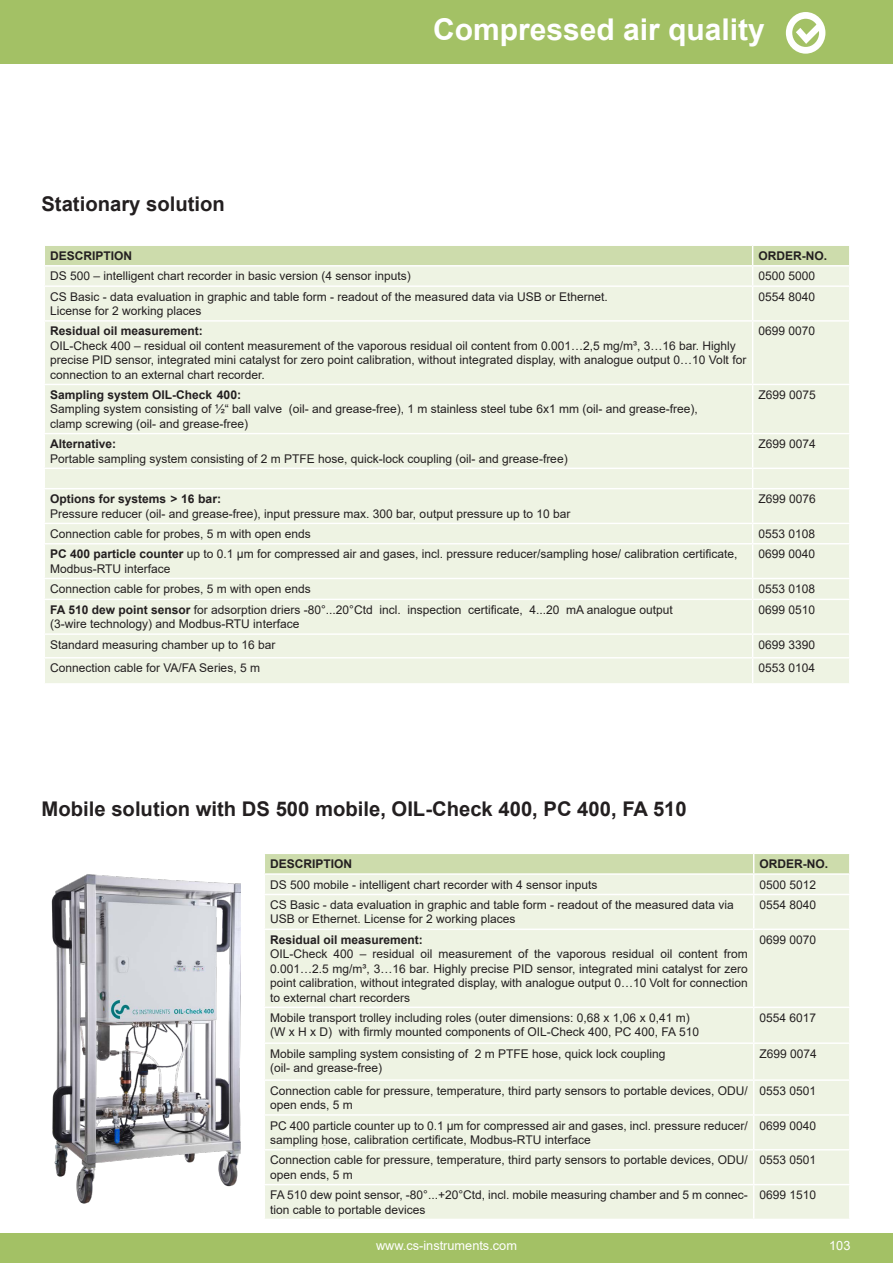
<style>
.page{position:relative;width:893px;height:1263px;background:#fff}
.page>*{position:absolute;margin:0;border:0;box-sizing:border-box;transform-origin:0 0}
.t1{font:700 30px "Arial";color:#fff}
.t2{font:700 20.25px "Arial";color:#231f20}
.t3{font:12.75px "Arial";color:#fff}
.t4{font:12px/14.4px "Arial";color:#231f20}
.t5{font:700 12px "Arial";color:#231f20}
.s1{font-weight:700}
</style>
<div class="page">
<div style="left:0;top:0;width:893px;height:64px;background:#a3c165"></div>
<div style="left:0;top:1233px;width:893px;height:30px;background:#a3c165"></div>
<div style="left:45px;top:287px;width:804px;height:396px;background:#eef3e3"></div>
<svg style="left:45px;top:245px;width:804px;height:40px"></svg>
<hr style="left:752px;top:385px;width:1px;height:48px;background:#fff">
<hr style="left:752px;top:434px;width:1px;height:34px;background:#fff">
<svg style="left:752px;top:469px;width:1px;height:19px"></svg>
<hr style="left:752px;top:489px;width:1px;height:34px;background:#fff">
<svg style="left:752px;top:524px;width:1px;height:19px"></svg>
<hr style="left:752px;top:544px;width:1px;height:34px;background:#fff">
<svg style="left:752px;top:579px;width:1px;height:20px"></svg>
<hr style="left:752px;top:600px;width:1px;height:33px;background:#fff">
<svg style="left:752px;top:635px;width:1px;height:48px"></svg>
<hr style="left:44px;top:433px;width:709px;height:1px;background:#fff">
<hr style="left:44px;top:468px;width:709px;height:1px;background:#fff">
<hr style="left:44px;top:488px;width:709px;height:1px;background:#fff">
<hr style="left:44px;top:523px;width:709px;height:1px;background:#fff">
<hr style="left:44px;top:543px;width:709px;height:1px;background:#fff">
<hr style="left:44px;top:578px;width:709px;height:1px;background:#fff">
<hr style="left:44px;top:599px;width:709px;height:1px;background:#fff">
<hr style="left:44px;top:633px;width:709px;height:2px;background:#fff">
<hr style="left:44px;top:657px;width:709px;height:1px;background:#fff">
<hr style="left:753px;top:433px;width:97px;height:1px;background:#fff">
<hr style="left:753px;top:468px;width:97px;height:1px;background:#fff">
<hr style="left:753px;top:488px;width:97px;height:1px;background:#fff">
<hr style="left:753px;top:523px;width:97px;height:1px;background:#fff">
<hr style="left:753px;top:543px;width:97px;height:1px;background:#fff">
<hr style="left:753px;top:578px;width:97px;height:1px;background:#fff">
<hr style="left:753px;top:599px;width:97px;height:1px;background:#fff">
<hr style="left:753px;top:633px;width:97px;height:2px;background:#fff">
<hr style="left:753px;top:657px;width:97px;height:1px;background:#fff">
<hr style="left:752px;top:322px;width:1px;height:62px;background:#fff">
<hr style="left:752px;top:287px;width:1px;height:33px;background:#fff">
<hr style="left:44px;top:320px;width:709px;height:2px;background:#fff">
<hr style="left:753px;top:320px;width:97px;height:2px;background:#fff">
<hr style="left:44px;top:384px;width:709px;height:1px;background:#fff">
<hr style="left:753px;top:384px;width:97px;height:1px;background:#fff">
<div style="left:265px;top:895px;width:584px;height:324px;background:#eef3e3"></div>
<svg style="left:265px;top:853px;width:585px;height:41px"></svg>
<hr style="left:753px;top:1008px;width:1px;height:34px;background:#fff">
<hr style="left:753px;top:1044px;width:1px;height:35px;background:#fff">
<hr style="left:753px;top:1081px;width:1px;height:33px;background:#fff">
<hr style="left:753px;top:1116px;width:1px;height:33px;background:#fff">
<hr style="left:753px;top:1150px;width:1px;height:34px;background:#fff">
<hr style="left:753px;top:1185px;width:1px;height:34px;background:#fff">
<hr style="left:264px;top:873px;width:490px;height:2px;background:#fff">
<hr style="left:264px;top:1042px;width:490px;height:2px;background:#fff">
<hr style="left:264px;top:1079px;width:490px;height:2px;background:#fff">
<hr style="left:264px;top:1114px;width:490px;height:2px;background:#fff">
<hr style="left:264px;top:1149px;width:490px;height:1px;background:#fff">
<hr style="left:264px;top:1184px;width:490px;height:1px;background:#fff">
<hr style="left:754px;top:873px;width:96px;height:2px;background:#fff">
<hr style="left:754px;top:1042px;width:96px;height:2px;background:#fff">
<hr style="left:754px;top:1079px;width:96px;height:2px;background:#fff">
<hr style="left:754px;top:1114px;width:96px;height:2px;background:#fff">
<hr style="left:754px;top:1149px;width:96px;height:1px;background:#fff">
<hr style="left:754px;top:1184px;width:96px;height:1px;background:#fff">
<hr style="left:753px;top:895px;width:1px;height:33px;background:#fff">
<hr style="left:264px;top:928px;width:490px;height:2px;background:#fff">
<hr style="left:754px;top:928px;width:97px;height:2px;background:#fff">
<hr style="left:753px;top:930px;width:1px;height:76px;background:#fff">
<hr style="left:264px;top:1006px;width:490px;height:2px;background:#fff">
<hr style="left:754px;top:1006px;width:97px;height:2px;background:#fff">
<img style="left:51px;top:874px;width:189px;height:330px">
<svg style="left:786px;top:12px;width:39px;height:42px"></svg>
<h1 class="t1" style="left:433px;top:9px;width:333px">Compressed air quality</h1>
<h2 class="t2" style="left:41px;top:190px;width:185px">Stationary solution</h2>
<p class="t5" style="left:50px;top:247px;width:84px">DESCRIPTION</p>
<p class="t5" style="left:758px;top:247px;width:70px">ORDER-NO.</p>
<p class="t4" style="left:50px;top:269px;width:362px">DS 500 – intelligent chart recorder in basic version (4 sensor inputs)</p>
<p class="t4" style="left:758px;top:269px;width:58px">0500 5000</p>
<p class="t4" style="left:50px;top:289px;width:559px">CS Basic - data evaluation in graphic and table form - readout of the measured data via USB or Ethernet.<br>License for 2 working places</p>
<p class="t4" style="left:758px;top:289px;width:58px">0554 8040</p>
<p class="t5" style="left:50px;top:323px;width:154px">Residual oil measurement:</p>
<p class="t4" style="left:50px;top:338px;width:698px">OIL-Check 400 – residual oil content measurement of the vaporous residual oil content from 0.001…2,5 mg/m³, 3…16 bar. Highly precise PID sensor, integrated mini catalyst for zero point calibration, without integrated display, with analogue output 0…10 Volt for connection to an external chart recorder.</p>
<p class="t4" style="left:758px;top:324px;width:58px">0699 0070</p>
<p class="t5" style="left:50px;top:386px;width:193px">Sampling system OIL-Check 400:</p>
<p class="t4" style="left:50px;top:402px;width:649px">Sampling system consisting of ½“ ball valve (oil- and grease-free), 1 m stainless steel tube 6x1 mm (oil- and grease-free), clamp screwing (oil- and grease-free)</p>
<p class="t4" style="left:758px;top:387px;width:59px">Z699 0075</p>
<p class="t5" style="left:50px;top:435px;width:68px">Alternative:</p>
<p class="t4" style="left:50px;top:451px;width:519px">Portable sampling system consisting of 2 m PTFE hose, quick-lock coupling (oil- and grease-free)</p>
<p class="t4" style="left:758px;top:437px;width:59px">Z699 0074</p>
<p class="t5" style="left:50px;top:490px;width:173px">Options for systems &gt; 16 bar:</p>
<p class="t4" style="left:50px;top:506px;width:522px">Pressure reducer (oil- and grease-free), input pressure max. 300 bar, output pressure up to 10 bar</p>
<p class="t4" style="left:758px;top:492px;width:59px">Z699 0076</p>
<p class="t4" style="left:50px;top:526px;width:262px">Connection cable for probes, 5 m with open ends</p>
<p class="t4" style="left:758px;top:526px;width:58px">0553 0108</p>
<p class="t4" style="left:50px;top:547px;width:689px"><span class="s1">PC 400 particle counter</span> up to 0.1 µm for compressed air and gases, incl. pressure reducer/sampling hose/ calibration certificate,<br>Modbus-RTU interface</p>
<p class="t4" style="left:758px;top:547px;width:58px">0699 0040</p>
<p class="t4" style="left:50px;top:581px;width:262px">Connection cable for probes, 5 m with open ends</p>
<p class="t4" style="left:758px;top:581px;width:58px">0553 0108</p>
<p class="t4" style="left:50px;top:602px;width:624px"><span class="s1">FA 510 dew point sensor</span> for adsorption driers -80°...20°Ctd incl. inspection certificate, 4...20 mA analogue output (3-wire technology) and Modbus-RTU interface</p>
<p class="t4" style="left:758px;top:602px;width:58px">0699 0510</p>
<p class="t4" style="left:50px;top:637px;width:227px">Standard measuring chamber up to 16 bar</p>
<p class="t4" style="left:758px;top:637px;width:58px">0699 3390</p>
<p class="t4" style="left:50px;top:661px;width:211px">Connection cable for VA/FA Series, 5 m</p>
<p class="t4" style="left:758px;top:661px;width:58px">0553 0104</p>
<h2 class="t2" style="left:42px;top:794px;width:647px">Mobile solution with DS 500 mobile, OIL-Check 400, PC 400, FA 510</h2>
<p class="t5" style="left:270px;top:855px;width:84px">DESCRIPTION</p>
<p class="t5" style="left:760px;top:855px;width:70px">ORDER-NO.</p>
<p class="t4" style="left:270px;top:877px;width:329px">DS 500 mobile - intelligent chart recorder with 4 sensor inputs</p>
<p class="t4" style="left:760px;top:877px;width:58px">0500 5012</p>
<p class="t4" style="left:270px;top:897px;width:465px">CS Basic - data evaluation in graphic and table form - readout of the measured data via<br>USB or Ethernet. License for 2 working places</p>
<p class="t4" style="left:760px;top:897px;width:58px">0554 8040</p>
<p class="t5" style="left:270px;top:931px;width:154px">Residual oil measurement:</p>
<p class="t4" style="left:270px;top:947px;width:479px;text-align:justify">OIL-Check 400 – residual oil measurement of the vaporous residual oil content from 0.001…2.5 mg/m³, 3…16 bar. Highly precise PID sensor, integrated mini catalyst for zero point calibration, without integrated display, with analogue output 0…10 Volt for connection to external chart recorders</p>
<p class="t4" style="left:760px;top:932px;width:58px">0699 0070</p>
<p class="t4" style="left:270px;top:1010px;width:430px">Mobile transport trolley including roles (outer dimensions: 0,68 x 1,06 x 0,41 m) (W x H x D) with firmly mounted components of OIL-Check 400, PC 400, FA 510</p>
<p class="t4" style="left:760px;top:1010px;width:58px">0554 6017</p>
<p class="t4" style="left:270px;top:1046px;width:397px">Mobile sampling system consisting of 2 m PTFE hose, quick lock coupling (oil- and grease-free)</p>
<p class="t4" style="left:760px;top:1046px;width:59px">Z699 0074</p>
<p class="t4" style="left:270px;top:1083px;width:479px">Connection cable for pressure, temperature, third party sensors to portable devices, ODU/ open ends, 5 m</p>
<p class="t4" style="left:760px;top:1083px;width:58px">0553 0501</p>
<p class="t4" style="left:270px;top:1118px;width:479px">PC 400 particle counter up to 0.1 µm for compressed air and gases, incl. pressure reducer/ sampling hose, calibration certificate, Modbus-RTU interface</p>
<p class="t4" style="left:760px;top:1118px;width:58px">0699 0040</p>
<p class="t4" style="left:270px;top:1153px;width:479px">Connection cable for pressure, temperature, third party sensors to portable devices, ODU/ open ends, 5 m</p>
<p class="t4" style="left:760px;top:1153px;width:58px">0553 0501</p>
<p class="t4" style="left:270px;top:1188px;width:479px">FA 510 dew point sensor, -80°...+20°Ctd, incl. mobile measuring chamber and 5 m connec&shy;tion cable to portable devices</p>
<p class="t4" style="left:760px;top:1188px;width:58px">0699 1510</p>
<p class="t3" style="left:376px;top:1237px;width:142px">www.cs-instruments.com</p>
<p class="t3" style="left:829px;top:1237px;width:23px">103</p>
</div>
